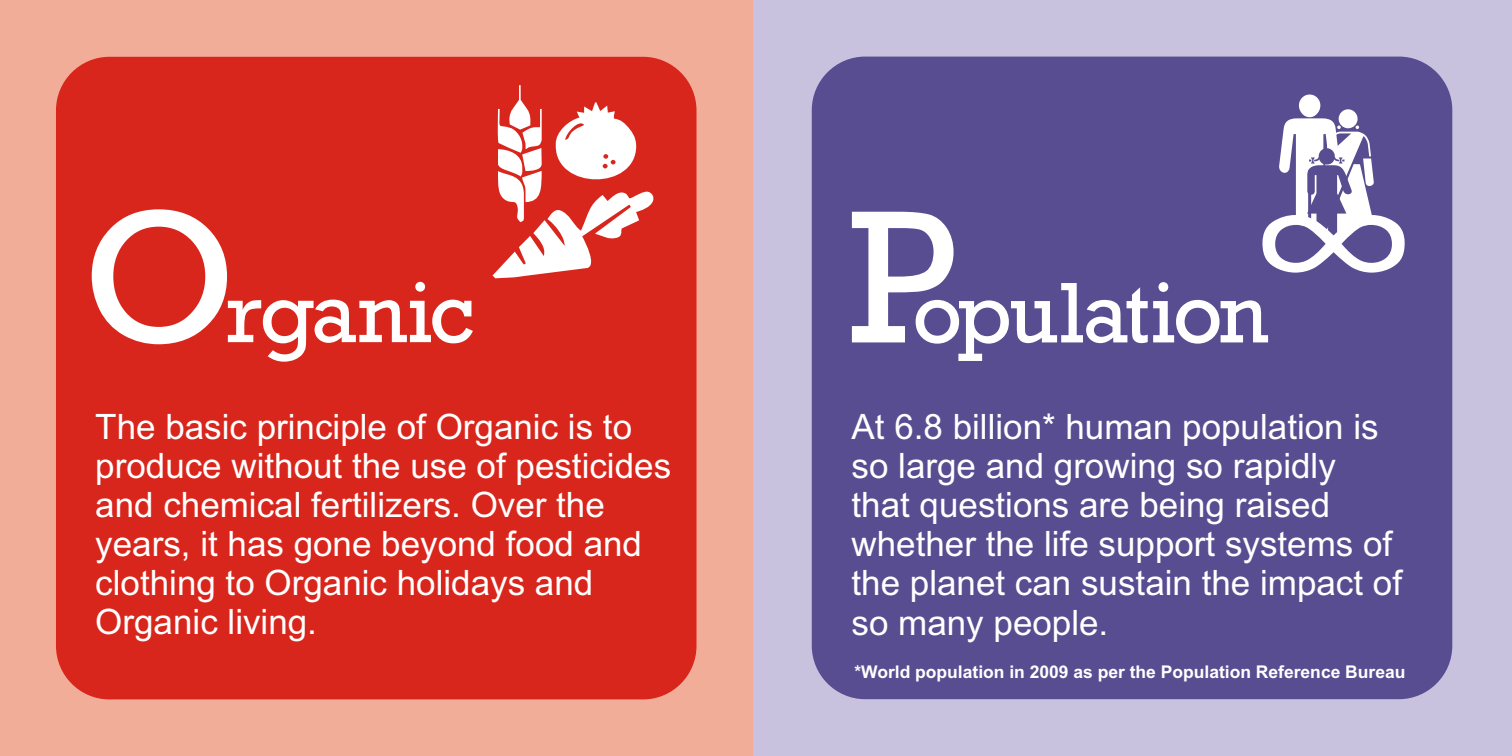
<style>
.page{position:relative;width:1512px;height:756px;background:#fff}
.page>*{position:absolute;margin:0;border:0;box-sizing:border-box;transform-origin:0 0}
.t1{font:87.5px "Rockwell";letter-spacing:-.035em;color:#fff}
.t2{font:35px/39.2px "Arial";color:#fff}
.t3{font:700 17.5px "Arial";color:#fff}
.s1{font-size:192.5px}
</style>
<div class="page">
<div style="left:752px;top:0;width:760px;height:756px;background:#c9c2de"></div>
<div style="left:812px;top:57px;width:640px;height:642px;background:#594d91;border-radius:53px"></div>
<svg style="left:1262px;top:95px;width:143px;height:178px"></svg>
<div style="left:0;top:0;width:752px;height:756px;background:#f2ad99"></div>
<div style="left:56px;top:57px;width:641px;height:642px;background:#d9261c;border-radius:53px"></div>
<svg style="left:493px;top:85px;width:161px;height:193px"></svg>
<h1 class="t1" style="left:82px;top:282px;width:394px"><span class="s1">O</span>rganic</h1>
<p class="t2" style="left:95px;top:410px;width:577px">The basic principle of Organic is to produce without the use of pesticides and chemical fertilizers. Over the years, it has gone beyond food and clothing to Organic holidays and<br>Organic living.</p>
<h1 class="t1" style="left:848px;top:282px;width:422px"><span class="s1">P</span>opulation</h1>
<p class="t2" style="left:852px;top:410px;width:552px">At 6.8 billion* human population is so large and growing so rapidly that questions are being raised whether the life support systems of the planet can sustain the impact of so many people.</p>
<p class="t3" style="left:854px;top:665px;width:553px">*World population in 2009 as per the Population Reference Bureau</p>
</div>
